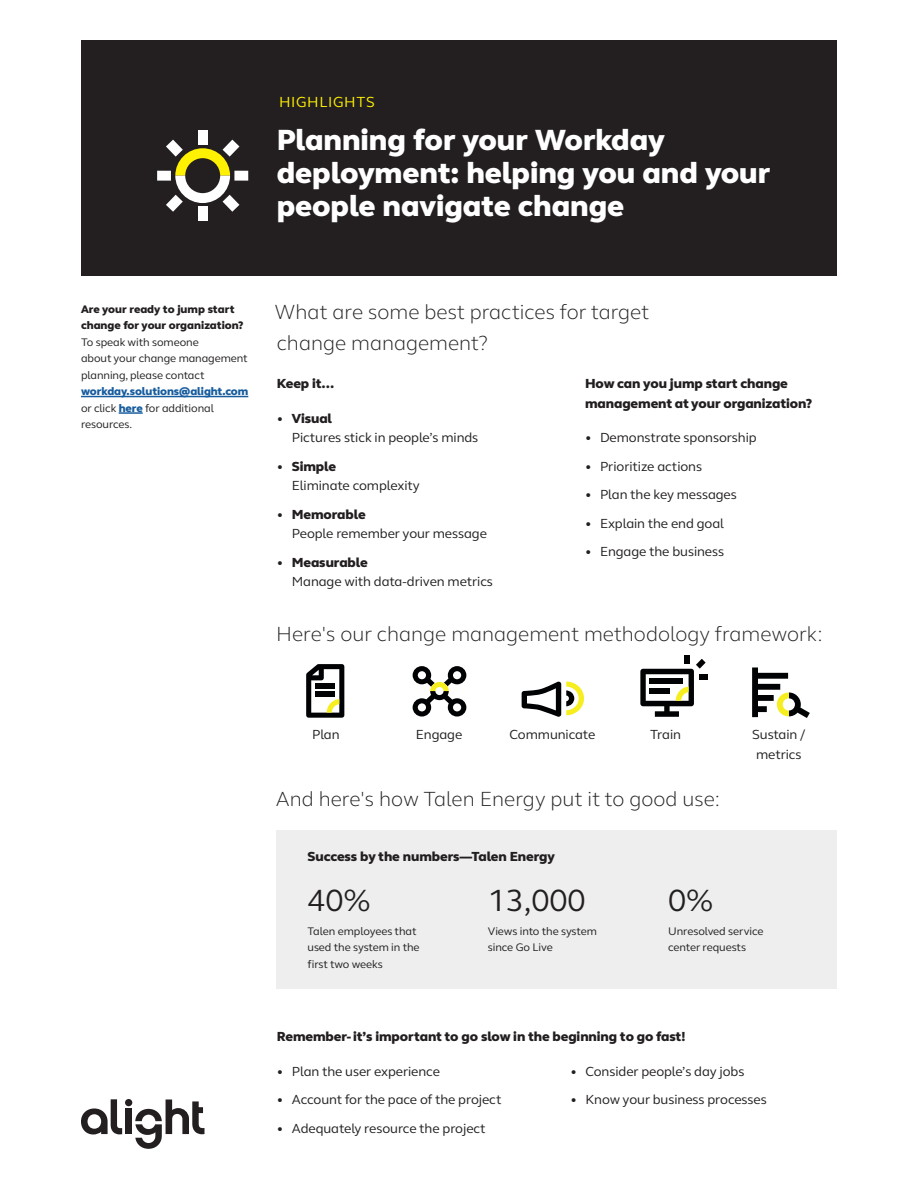
<style>
.page{position:relative;width:918px;height:1188px;background:#fff}
.page>*{position:absolute;margin:0;border:0;box-sizing:border-box;transform-origin:0 0}
.Body{font:31.5px "FS Thrive Elliot";letter-spacing:-.005em;color:#231f20}
.Executive-Summary_Bo{font:800 30px/33px "FS Thrive Elliot";letter-spacing:-.005em;color:#fff}
.Executive-Summary_Bo-2{font:300 21px/31.5px "FS Thrive Elliot";color:#231f20}
.Body-2{font:15px "FS Thrive Elliot";letter-spacing:.045em;color:#fff101}
.Bullets{font:13.5px/19.5px "FS Thrive Elliot";letter-spacing:-.005em;color:#231f20}
.Body-3{font:800 13.5px/19.5px "FS Thrive Elliot";letter-spacing:-.005em;color:#231f20}
.Contact-Body{font:11.25px/16.5px "FS Thrive Elliot";letter-spacing:-.005em;color:#231f20}
.Body-4{font:11.25px/16.5px "FS Thrive Elliot";letter-spacing:-.005em;color:#231f20}
.Contact-Headline{font:800 11.25px/16.5px "FS Thrive Elliot";color:#231f20}
.s1{font-weight:800;color:#175d9e}
.s2{font-weight:800}
</style>
<div class="page">
<div style="left:81px;top:40px;width:756px;height:236px;background:#231f20"></div>
<div style="left:125px;top:1099px;width:7px;height:7px;background:#231f20;border-radius:50%"></div>
<div style="left:125px;top:1109px;width:7px;height:25px;background:#231f20"></div>
<svg style="left:81px;top:1099px;width:41px;height:36px"></svg>
<svg style="left:135px;top:1100px;width:69px;height:49px"></svg>
<hr style="left:81px;top:396px;width:167px;height:1px;background:#175d9e">
<hr style="left:119px;top:412px;width:24px;height:2px;background:#175d9e">
<div style="left:277px;top:830px;width:560px;height:159px;background:#eeeeef"></div>
<svg style="left:306px;top:664px;width:38px;height:54px"></svg>
<svg style="left:413px;top:666px;width:53px;height:51px"></svg>
<svg style="left:522px;top:682px;width:62px;height:35px"></svg>
<div style="left:685px;top:655px;width:5px;height:9px;background:#010203"></div>
<div style="left:700px;top:674px;width:8px;height:5px;background:#010203"></div>
<svg style="left:640px;top:659px;width:66px;height:58px"></svg>
<svg style="left:752px;top:668px;width:58px;height:50px"></svg>
<div style="left:198px;top:206px;width:10px;height:14px;background:#fff"></div>
<div style="left:234px;top:171px;width:14px;height:10px;background:#fff"></div>
<div style="left:157px;top:171px;width:14px;height:10px;background:#fff"></div>
<div style="left:198px;top:131px;width:10px;height:14px;background:#fff"></div>
<svg style="left:166px;top:140px;width:73px;height:72px"></svg>
<p class="Body-2" style="left:279px;top:93px;width:97px">HIGHLIGHTS</p>
<p class="Executive-Summary_Bo" style="left:277px;top:124px;width:495px">Planning for your Workday deployment: helping you and your people navigate change</p>
<p class="Contact-Headline" style="left:81px;top:301px;width:164px">Are your ready to jump start change for your organization?</p>
<p class="Contact-Body" style="left:81px;top:334px;width:169px">To speak with someone<br>about your change management planning, please contact <span class="s1">workday.solutions@alight.com </span>or click <span class="s1">here</span> for additional resources.</p>
<p class="Executive-Summary_Bo-2" style="left:275px;top:296px;width:376px">What are some best practices for target change management?</p>
<p class="Body-3" style="left:277px;top:374px;width:59px">Keep it…</p>
<p class="Bullets" style="left:292px;top:408px;width:188px;text-indent:-15px"><span class="s2">• Visual<br></span>Pictures stick in people’s minds</p>
<p class="Bullets" style="left:292px;top:456px;width:130px;text-indent:-15px"><span class="s2">• Simple<br></span>Eliminate complexity</p>
<p class="Bullets" style="left:292px;top:504px;width:197px;text-indent:-15px"><span class="s2">• Memorable<br></span>People remember your message</p>
<p class="Bullets" style="left:292px;top:552px;width:203px;text-indent:-15px"><span class="s2">• Measurable<br></span>Manage with data-driven metrics</p>
<p class="Body-3" style="left:585px;top:374px;width:229px">How can you jump start change management at your organization?</p>
<p class="Bullets" style="left:585px;top:428px;width:173px">• Demonstrate sponsorship</p>
<p class="Bullets" style="left:585px;top:456px;width:119px">• Prioritize actions</p>
<p class="Bullets" style="left:585px;top:485px;width:153px">• Plan the key messages</p>
<p class="Bullets" style="left:585px;top:513px;width:141px">• Explain the end goal</p>
<p class="Bullets" style="left:585px;top:542px;width:141px">• Engage the business</p>
<p class="Executive-Summary_Bo-2" style="left:276px;top:619px;width:548px">Here's our change management methodology framework:</p>
<p class="Bullets" style="left:312px;top:725px;width:29px">Plan</p>
<p class="Bullets" style="left:416px;top:725px;width:48px">Engage</p>
<p class="Bullets" style="left:509px;top:725px;width:87px">Communicate</p>
<p class="Bullets" style="left:650px;top:725px;width:32px">Train</p>
<p class="Bullets" style="left:752px;top:725px;width:55px">Sustain / metrics</p>
<p class="Executive-Summary_Bo-2" style="left:276px;top:784px;width:446px">And here's how Talen Energy put it to good use:</p>
<p class="Body-3" style="left:308px;top:847px;width:249px">Success by the numbers—Talen Energy</p>
<p class="Body" style="left:308px;top:881px;width:65px">40%</p>
<p class="Body-4" style="left:308px;top:923px;width:114px">Talen employees that used the system in the first two weeks</p>
<p class="Body" style="left:488px;top:881px;width:99px">13,000</p>
<p class="Body-4" style="left:488px;top:923px;width:111px">Views into the system since Go Live</p>
<p class="Body" style="left:668px;top:881px;width:47px">0%</p>
<p class="Body-4" style="left:668px;top:923px;width:97px">Unresolved service center requests</p>
<p class="Body-3" style="left:277px;top:1027px;width:410px">Remember- it’s important to go slow in the beginning to go fast!</p>
<p class="Bullets" style="left:277px;top:1061px;width:165px">• Plan the user experience</p>
<p class="Bullets" style="left:277px;top:1090px;width:226px">• Account for the pace of the project</p>
<p class="Bullets" style="left:277px;top:1118px;width:210px">• Adequately resource the project</p>
<p class="Bullets" style="left:570px;top:1061px;width:176px">• Consider people’s day jobs</p>
<p class="Bullets" style="left:570px;top:1090px;width:198px">• Know your business processes</p>
</div>
